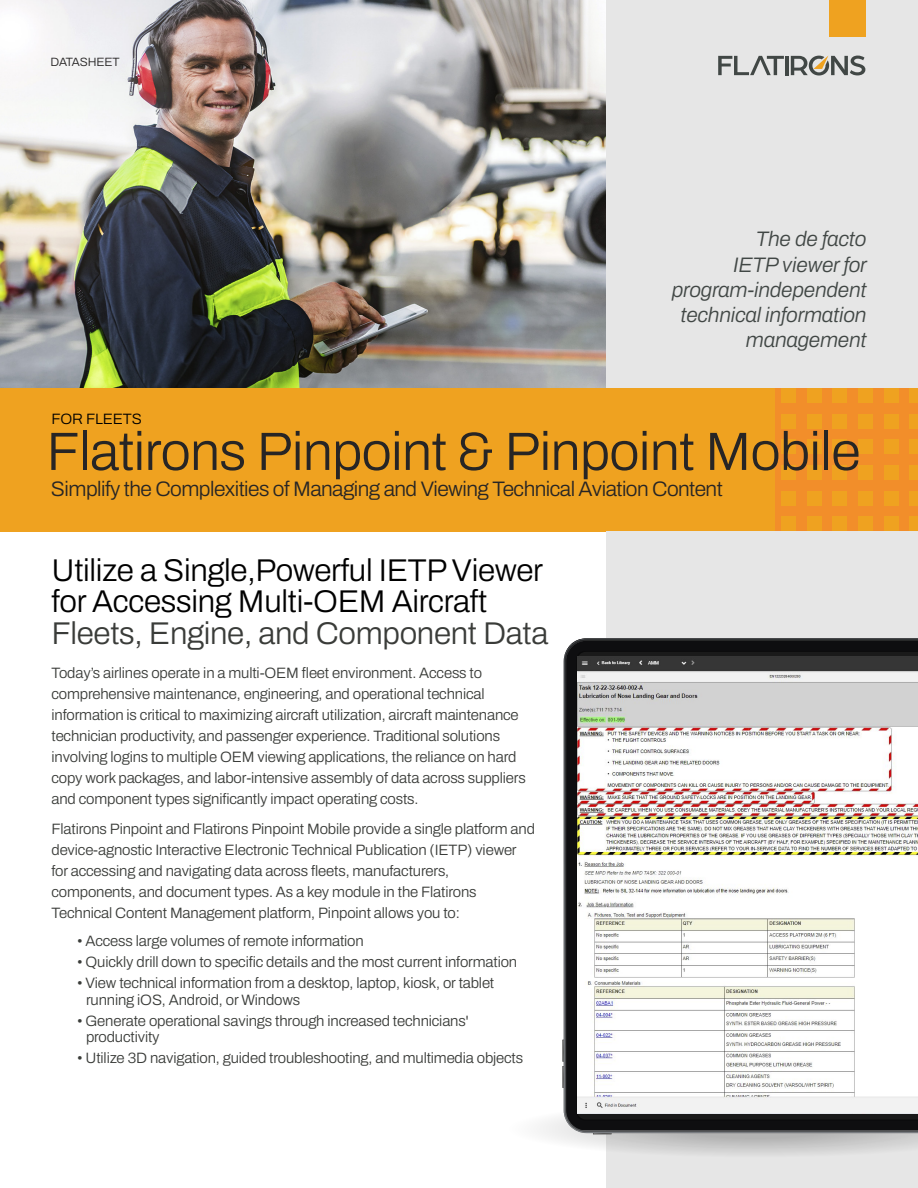
<style>
.page{position:relative;width:918px;height:1188px;background:#fff}
.page>*{position:absolute;margin:0;border:0;box-sizing:border-box;transform-origin:0 0}
.t1{font:300 54px "Archivo";letter-spacing:-.01em;color:#272525}
.t2{font:300 31.5px/31.5px "Archivo";letter-spacing:-.01em;color:#000}
.t3{font:300 31.5px "Archivo";letter-spacing:-.01em;color:#3a3c39}
.t4{font:italic 300 21px/25.2px "Archivo";letter-spacing:-.01em;color:#414745;text-align:right}
.t5{font:300 21px "Archivo";letter-spacing:-.025em;color:#272525}
.t6{font:300 15px/21px "Archivo";letter-spacing:-.01em;color:#3a3c39}
.t7{font:300 15px "Archivo";letter-spacing:-.01em;color:#000}
.t8{font:300 12px "Archivo";letter-spacing:-.01em;color:#272525}
</style>
<div class="page">
<img style="left:0;top:0;width:606px;height:388px">
<div style="left:606px;top:0;width:312px;height:531px;background:#e6e6e6"></div>
<div style="left:0;top:388px;width:918px;height:144px;background:#efa220"></div>
<div style="left:829px;top:0;width:37px;height:37px;background:#efa220"></div>
<div style="left:607px;top:531px;width:311px;height:657px;background:#e6e6e6"></div>
<hr style="left:785px;top:56px;width:4px;height:19px;background:#414745">
<svg style="left:791px;top:56px;width:74px;height:20px"></svg>
<svg style="left:718px;top:56px;width:66px;height:19px"></svg>
<div style="left:775px;top:388px;width:143px;height:143px;background:#f28e2a"></div>
<div style="left:781px;top:389px;width:15px;height:14px;background:#efa220"></div>
<div style="left:807px;top:389px;width:14px;height:14px;background:#efa220"></div>
<div style="left:833px;top:389px;width:14px;height:14px;background:#efa220"></div>
<div style="left:858px;top:389px;width:15px;height:14px;background:#efa220"></div>
<div style="left:781px;top:414px;width:15px;height:14px;background:#efa220"></div>
<div style="left:807px;top:414px;width:14px;height:14px;background:#efa220"></div>
<div style="left:833px;top:414px;width:14px;height:14px;background:#efa220"></div>
<div style="left:858px;top:414px;width:15px;height:14px;background:#efa220"></div>
<div style="left:884px;top:389px;width:14px;height:14px;background:#efa220"></div>
<div style="left:910px;top:389px;width:8px;height:14px;background:#efa220"></div>
<div style="left:884px;top:414px;width:14px;height:14px;background:#efa220"></div>
<div style="left:910px;top:414px;width:8px;height:14px;background:#efa220"></div>
<div style="left:781px;top:440px;width:15px;height:14px;background:#efa220"></div>
<div style="left:807px;top:440px;width:14px;height:14px;background:#efa220"></div>
<div style="left:833px;top:440px;width:14px;height:14px;background:#efa220"></div>
<div style="left:858px;top:440px;width:15px;height:14px;background:#efa220"></div>
<div style="left:781px;top:465px;width:15px;height:15px;background:#efa220"></div>
<div style="left:807px;top:465px;width:14px;height:15px;background:#efa220"></div>
<div style="left:833px;top:465px;width:14px;height:15px;background:#efa220"></div>
<div style="left:858px;top:465px;width:15px;height:15px;background:#efa220"></div>
<div style="left:884px;top:440px;width:14px;height:14px;background:#efa220"></div>
<div style="left:910px;top:440px;width:8px;height:14px;background:#efa220"></div>
<div style="left:884px;top:465px;width:14px;height:15px;background:#efa220"></div>
<div style="left:910px;top:465px;width:8px;height:15px;background:#efa220"></div>
<div style="left:781px;top:491px;width:15px;height:14px;background:#efa220"></div>
<div style="left:807px;top:491px;width:14px;height:14px;background:#efa220"></div>
<div style="left:833px;top:491px;width:14px;height:14px;background:#efa220"></div>
<div style="left:858px;top:491px;width:15px;height:14px;background:#efa220"></div>
<div style="left:781px;top:517px;width:15px;height:14px;background:#efa220"></div>
<div style="left:807px;top:517px;width:14px;height:14px;background:#efa220"></div>
<div style="left:833px;top:517px;width:14px;height:14px;background:#efa220"></div>
<div style="left:858px;top:517px;width:15px;height:14px;background:#efa220"></div>
<div style="left:884px;top:491px;width:14px;height:14px;background:#efa220"></div>
<div style="left:910px;top:491px;width:8px;height:14px;background:#efa220"></div>
<div style="left:884px;top:517px;width:14px;height:14px;background:#efa220"></div>
<div style="left:910px;top:517px;width:8px;height:14px;background:#efa220"></div>
<svg style="left:562px;top:1040px;width:2px;height:48px"></svg>
<svg style="left:539px;top:1101px;width:379px;height:57px"></svg>
<svg style="left:564px;top:638px;width:354px;height:495px;background:#1d1d1f"></svg>
<svg style="left:577px;top:652px;width:341px;height:468px;background:#3e3d3d"></svg>
<img style="left:578px;top:656px;width:340px;height:457px">
<p class="t8" style="left:50px;top:52px;width:71px">DATASHEET</p>
<p class="t7" style="left:52px;top:408px;width:92px">FOR FLEETS</p>
<h3 class="t4" style="left:672px;top:227px;width:197px">The de facto<br>IETP viewer for program-independent technical information management</h3>
<h1 class="t1" style="left:46px;top:411px;width:816px">Flatirons Pinpoint &amp; Pinpoint Mobile</h1>
<h3 class="t5" style="left:51px;top:473px;width:673px">Simplify the Complexities of Managing and Viewing Technical Aviation Content</h3>
<h2 class="t2" style="left:52px;top:554px;width:493px">Utilize a Single,Powerful IETP Viewer for Accessing Multi-OEM Aircraft</h2>
<h2 class="t3" style="left:52px;top:610px;width:498px">Fleets, Engine, and Component Data</h2>
<p class="t6" style="left:52px;top:662px;width:476px">Today’s airlines operate in a multi-OEM fleet environment. Access to comprehensive maintenance, engineering, and operational technical information is critical to maximizing aircraft utilization, aircraft maintenance technician productivity, and passenger experience. Traditional solutions involving logins to multiple OEM viewing applications, the reliance on hard copy work packages, and labor-intensive assembly of data across suppliers and component types significantly impact operating costs.</p>
<p class="t6" style="left:52px;top:818px;width:485px">Flatirons Pinpoint and Flatirons Pinpoint Mobile provide a single platform and device-agnostic Interactive Electronic Technical Publication (IETP) viewer for accessing and navigating data across fleets, manufacturers, components, and document types. As a key module in the Flatirons Technical Content Management platform, Pinpoint allows you to:</p>
<p class="t6" style="left:77px;top:931px;width:288px">• Access large volumes of remote information</p>
<p class="t6" style="left:77px;top:952px;width:442px">• Quickly drill down to specific details and the most current information</p>
<p class="t6" style="left:86px;top:975px;width:410px;line-height:16.5px;text-indent:-9px">• View technical information from a desktop, laptop, kiosk, or tablet running iOS, Android, or Windows</p>
<p class="t6" style="left:86px;top:1012px;width:384px;line-height:16.5px;text-indent:-9px">• Generate operational savings through increased technicians' productivity</p>
<p class="t6" style="left:77px;top:1048px;width:448px">• Utilize 3D navigation, guided troubleshooting, and multimedia objects</p>
</div>
